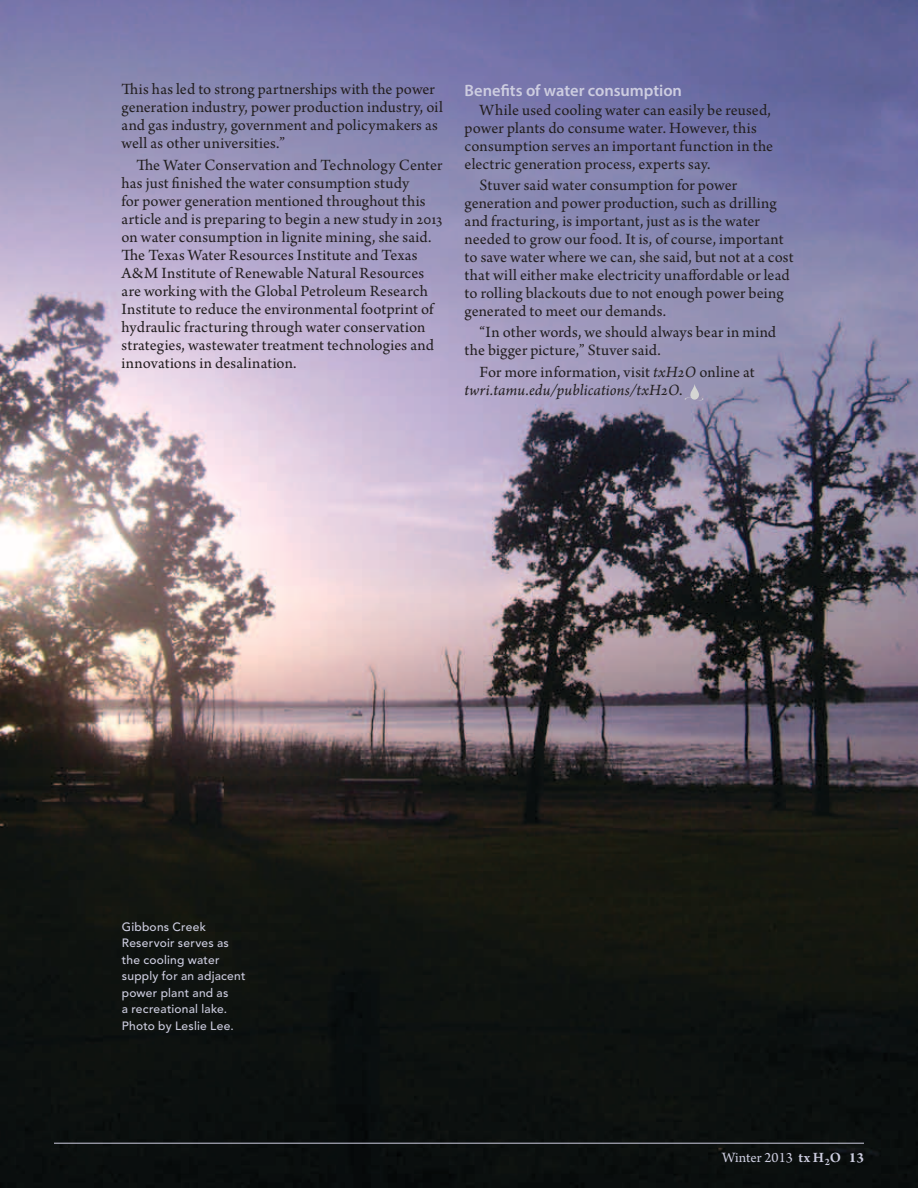
<style>
.page{position:relative;width:918px;height:1188px;background:#fff}
.page>*{position:absolute;margin:0;border:0;box-sizing:border-box;transform-origin:0 0}
.t1{font:16.5px/18px "Arno Pro";letter-spacing:.005em;color:#231f20}
.t2{font:italic 16.5px/18px "Arno Pro";letter-spacing:.01em;color:#231f20}
.t3{font:600 16.5px "Myriad Pro";color:#cdcde0}
.t4{font:15px "Arno Pro";letter-spacing:-.005em;color:#cdcde0}
.t5{font:500 12px/16.5px "Avenir";letter-spacing:.02em;color:#cdcde0}
.s1{font-style:normal}
.s2{font-weight:600}
.s3{font-weight:700}
</style>
<div class="page">
<img style="left:0;top:0;width:918px;height:1188px">
<hr style="left:54px;top:1143px;width:810px;height:1px;background:#cdcde0">
<svg style="left:685px;top:384px;width:19px;height:17px"></svg>
<p class="t1" style="left:122px;top:81px;width:323px">This has led to strong partnerships with the power generation industry, power production industry, oil and gas industry, government and policymakers as well as other universities.”</p>
<p class="t1" style="left:122px;top:157px;width:323px;text-indent:15px">The Water Conservation and Technology Center has just finished the water consumption study<br>for power generation mentioned throughout this article and is preparing to begin a new study in 2013 on water consumption in lignite mining, she said.<br>The Texas Water Resources Institute and Texas A&amp;M Institute of Renewable Natural Resources are working with the Global Petroleum Research Institute to reduce the environmental footprint of hydraulic fracturing through water conservation strategies, wastewater treatment technologies and innovations in desalination.</p>
<p class="t3" style="left:465px;top:80px;width:219px">Benefits of water consumption</p>
<p class="t1" style="left:465px;top:102px;width:310px;text-indent:15px">While used cooling water can easily be reused, power plants do consume water. However, this consumption serves an important function in the electric generation process, experts say.</p>
<p class="t1" style="left:465px;top:177px;width:331px;text-indent:15px">Stuver said water consumption for power generation and power production, such as drilling and fracturing, is important, just as is the water needed to grow our food. It is, of course, important to save water where we can, she said, but not at a cost that will either make electricity unaffordable or lead to rolling blackouts due to not enough power being generated to meet our demands.</p>
<p class="t1" style="left:465px;top:324px;width:313px;text-indent:15px">“In other words, we should always bear in mind the bigger picture,” Stuver said.</p>
<p class="t2" style="left:465px;top:364px;width:292px;text-indent:15px"><span class="s1">For more information, visit</span> txH2O <span class="s1">online at </span>twri.tamu.edu/publications/txH2O<span class="s1">.</span></p>
<p class="t5" style="left:122px;top:919px;width:125px">Gibbons Creek<br>Reservoir serves as the cooling water supply for an adjacent power plant and as<br>a recreational lake.<br>Photo by Leslie Lee.</p>
<p class="t4" style="left:722px;top:1149px;width:143px">Winter 2013 <span class="s2">tx H</span><sub>2</sub><span class="s2">O</span> <span class="s3">13</span></p>
</div>
